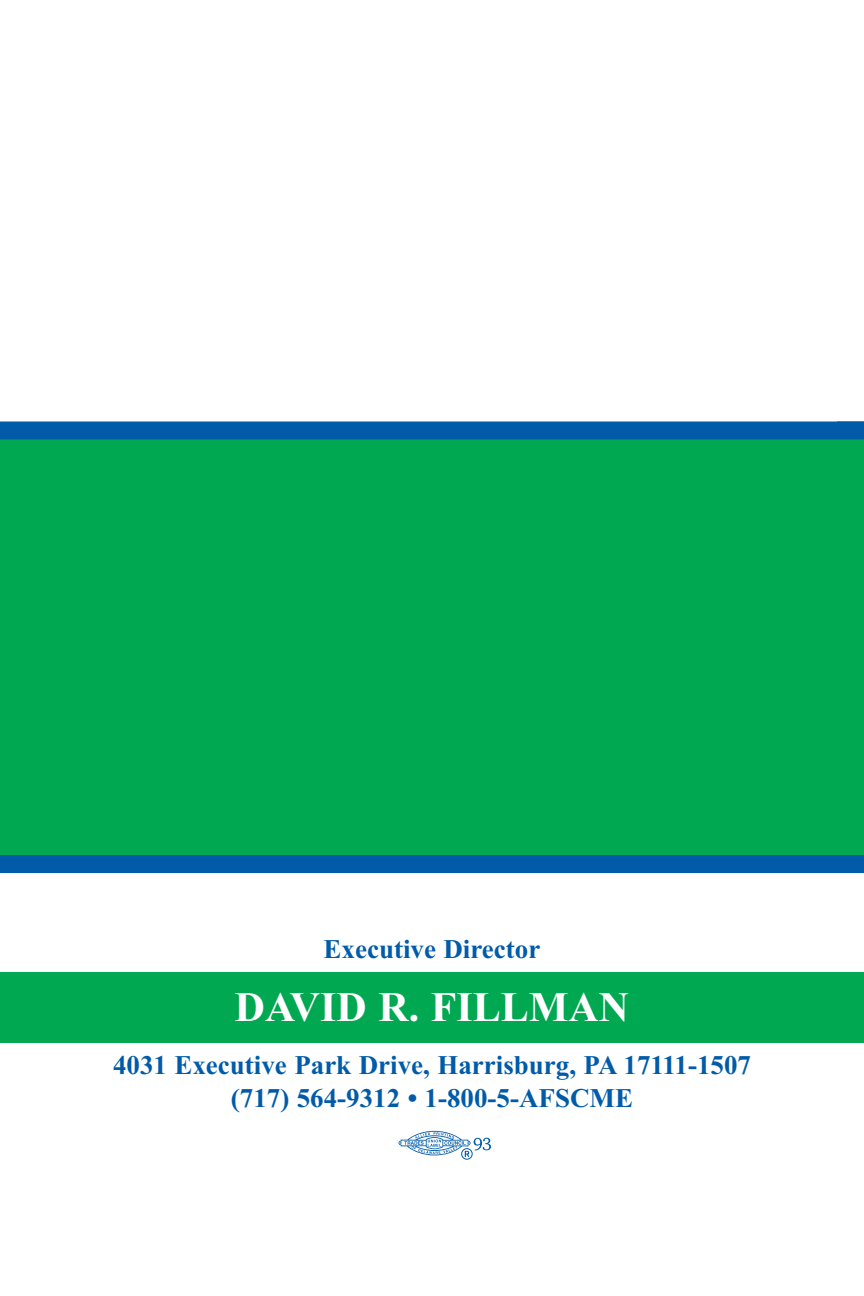
<style>
.page{position:relative;width:864px;height:1296px;background:#fff}
.page>*{position:absolute;margin:0;border:0;box-sizing:border-box;transform-origin:0 0}
.t1{font:54px "Kennedy Printing";color:#015ba9}
.t2{font:700 42px "Times New Roman";color:#fff}
.t3{font:700 27px/32.4px "Times New Roman";color:#015ba9;text-align:center}
</style>
<div class="page">
<div style="left:0;top:972px;width:864px;height:70px;background:#00a851"></div>
<div style="left:0;top:432px;width:864px;height:432px;background:#00a851"></div>
<div style="left:0;top:422px;width:864px;height:18px;background:#015ba9"></div>
<div style="left:0;top:855px;width:864px;height:18px;background:#015ba9"></div>
<p class="t3" style="left:324px;top:932px;width:218px">Executive Director</p>
<h2 class="t2" style="left:235px;top:982px;width:396px">DAVID R. FILLMAN</h2>
<p class="t3" style="left:113px;top:1049px;width:640px">4031 Executive Park Drive, Harrisburg, PA 17111-1507 (717) 564-9312 • 1-800-5-AFSCME</p>
<h1 class="t1" style="left:399px;top:1109px;width:96px">as d</h1>
</div>
